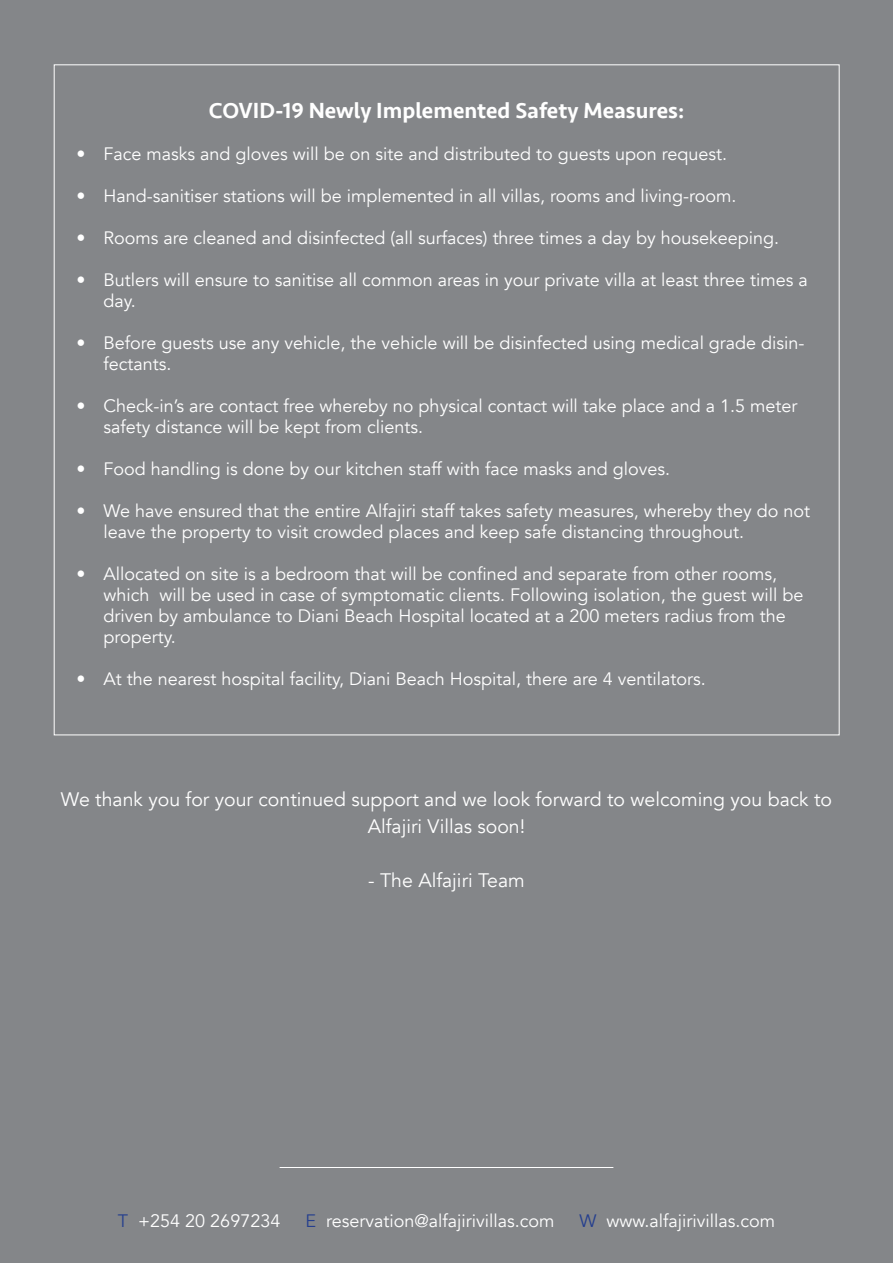
<style>
.page{position:relative;width:893px;height:1263px;background:#848689}
.page>*{position:absolute;margin:0;border:0;box-sizing:border-box;transform-origin:0 0}
.t1{font:500 22.5px "Seravek";color:#fff}
.t2{font:19.5px/27px "Avenir";color:#fff;text-align:center}
.t3{font:18px/21px "Avenir";color:#fff}
.s1{color:#253f8e}
</style>
<div class="page">
<hr style="left:280px;top:1167px;width:333px;height:1px;background:#fff">
<p class="t1" style="left:209px;top:96px;width:477px">COVID-19 Newly Implemented Safety Measures:</p>
<p class="t3" style="left:77px;top:143px;width:652px">• Face masks and gloves will be on site and distributed to guests upon request.</p>
<p class="t3" style="left:77px;top:185px;width:661px">• Hand-sanitiser stations will be implemented in all villas, rooms and living-room.</p>
<p class="t3" style="left:77px;top:227px;width:704px">• Rooms are cleaned and disinfected (all surfaces) three times a day by housekeeping.</p>
<p class="t3" style="left:104px;top:269px;width:706px;text-indent:-27px">• Butlers will ensure to sanitise all common areas in your private villa at least three times a day.</p>
<p class="t3" style="left:104px;top:332px;width:703px;text-indent:-27px">• Before guests use any vehicle, the vehicle will be disinfected using medical grade disin&shy;fectants.</p>
<p class="t3" style="left:104px;top:395px;width:695px;text-indent:-27px">• Check-in’s are contact free whereby no physical contact will take place and a 1.5 meter safety distance will be kept from clients.</p>
<p class="t3" style="left:77px;top:458px;width:595px">• Food handling is done by our kitchen staff with face masks and gloves.</p>
<p class="t3" style="left:104px;top:500px;width:708px;text-indent:-27px">• We have ensured that the entire Alfajiri staff takes safety measures, whereby they do not leave the property to visit crowded places and keep safe distancing throughout.</p>
<p class="t3" style="left:104px;top:563px;width:701px;text-indent:-27px">• Allocated on site is a bedroom that will be confined and separate from other rooms, which will be used in case of symptomatic clients. Following isolation, the guest will be driven by ambulance to Diani Beach Hospital located at a 200 meters radius from the property.</p>
<p class="t3" style="left:77px;top:668px;width:631px">• At the nearest hospital facility, Diani Beach Hospital, there are 4 ventilators.</p>
<p class="t2" style="left:61px;top:786px;width:773px">We thank you for your continued support and we look forward to welcoming you back to<br>Alfajiri Villas soon!</p>
<p class="t2" style="left:368px;top:867px;width:158px">- The Alfajiri Team</p>
<p class="t3" style="left:118px;top:1210px;width:164px"><span class="s1">T</span> +254 20 2697234</p>
<p class="t3" style="left:305px;top:1210px;width:250px"><span class="s1">E</span> reservation@alfajirivillas.com</p>
<p class="t3" style="left:579px;top:1210px;width:197px"><span class="s1">W</span> www.alfajirivillas.com</p>
</div>
